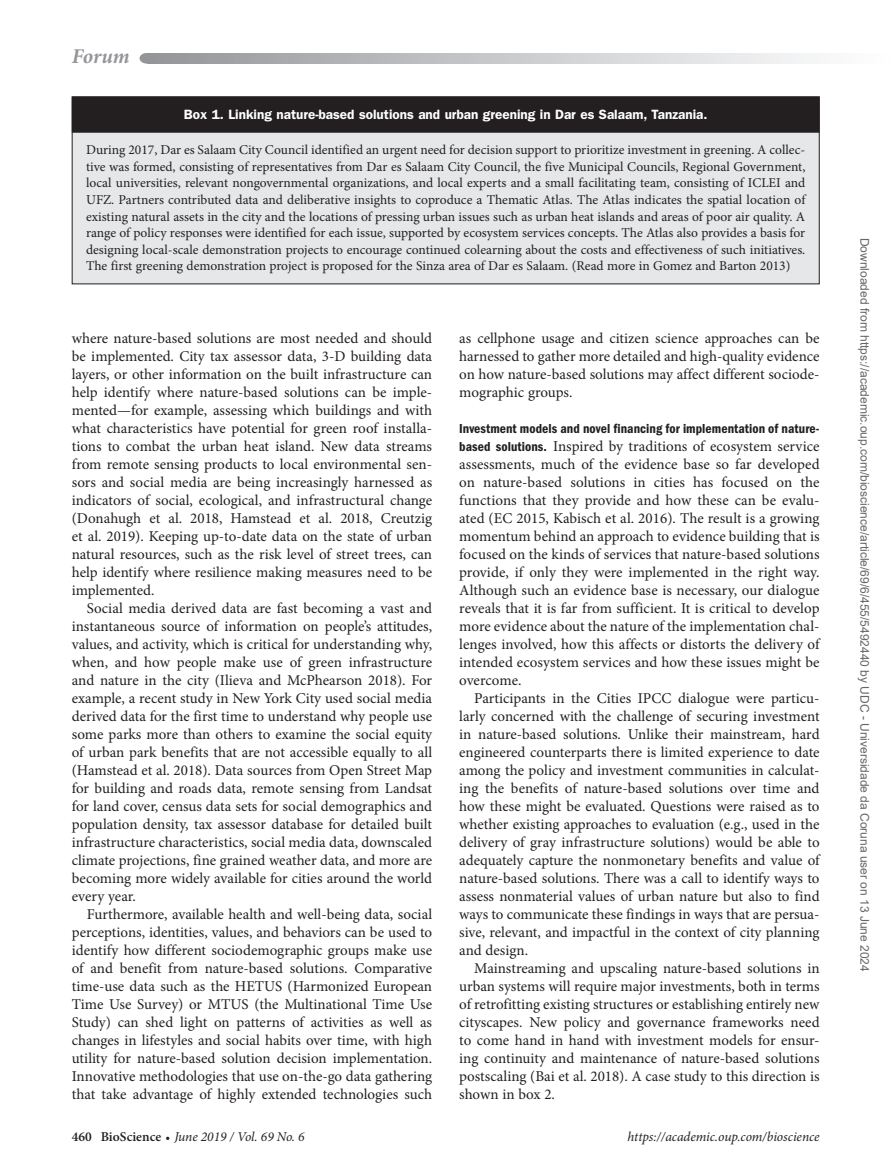
<style>
.page{position:relative;width:894px;height:1174px;background:#fff}
.page>*{position:absolute;margin:0;border:0;box-sizing:border-box;transform-origin:0 0}
.t1{font:italic 700 21px "Minion Pro";letter-spacing:-.005em;color:#939598}
.Para{font:15px/18px "Minion Pro";color:#231f20;text-align:justify}
.BoxParaFL{font:13.5px/16.5px "Minion Pro";color:#231f20;text-align:justify}
.BoxHead{font:600 13.5px "ITC Franklin Gothic Std";color:#fff}
.t2{font:italic 13.5px "Minion Pro";letter-spacing:-.005em;color:#231f20}
.t3{font:13.5px "ITC Franklin Gothic Std Dm Cd";letter-spacing:.005em;color:#231f20}
.t4{font:12px "Arial";color:#666}
.s1{font-family:"ITC Franklin Gothic Std Dm Cd";font-size:13.5px}
.s2{font-weight:600;font-style:normal}
.s3{font-weight:600;font-style:normal;font-size:12px}
</style>
<div class="page">
<svg style="left:149px;top:53px;width:663px;height:11px;background:#c5c6c8"></svg>
<div style="left:139px;top:53px;width:14px;height:11px;background:#939598;border-radius:50%"></div>
<div style="left:72px;top:97px;width:746px;height:187px;background:#e6e7e9"></div>
<div style="left:72px;top:97px;width:747px;height:36px;background:#231f20"></div>
<div style="left:72px;top:96px;width:747px;height:188px;border:1px solid #231f20"></div>
<h1 class="t1" style="left:72px;top:41px;width:59px">Forum</h1>
<p class="BoxHead" style="left:184px;top:107px;width:525px">Box 1. Linking nature-based solutions and urban greening in Dar es Salaam, Tanzania.</p>
<p class="BoxParaFL" style="left:86px;top:142px;width:720px">During 2017, Dar es Salaam City Council identified an urgent need for decision support to prioritize investment in greening. A collec&shy;tive was formed, consisting of representatives from Dar es Salaam City Council, the five Municipal Councils, Regional Government, local universities, relevant nongovernmental organizations, and local experts and a small facilitating team, consisting of ICLEI and UFZ. Partners contributed data and deliberative insights to coproduce a Thematic Atlas. The Atlas indicates the spatial location of existing natural assets in the city and the locations of pressing urban issues such as urban heat islands and areas of poor air quality. A range of policy responses were identified for each issue, supported by ecosystem services concepts. The Atlas also provides a basis for designing local-scale demonstration projects to encourage continued colearning about the costs and effectiveness of such initiatives.<br>The first greening demonstration project is proposed for the Sinza area of Dar es Salaam. (Read more in Gomez and Barton 2013)</p>
<p class="Para" style="left:72px;top:329px;width:362px">where nature-based solutions are most needed and should be implemented. City tax assessor data, 3-D building data layers, or other information on the built infrastructure can help identify where nature-based solutions can be imple&shy;mented—for example, assessing which buildings and with what characteristics have potential for green roof installa&shy;tions to combat the urban heat island. New data streams from remote sensing products to local environmental sen&shy;sors and social media are being increasingly harnessed as indicators of social, ecological, and infrastructural change (Donahugh et al. 2018, Hamstead et al. 2018, Creutzig et al. 2019). Keeping up-to-date data on the state of urban natural resources, such as the risk level of street trees, can help identify where resilience making measures need to be implemented.</p>
<p class="Para" style="left:72px;top:599px;width:362px;text-indent:15px">Social media derived data are fast becoming a vast and instantaneous source of information on people’s attitudes, values, and activity, which is critical for understanding why, when, and how people make use of green infrastructure and nature in the city (Ilieva and McPhearson 2018). For example, a recent study in New York City used social media derived data for the first time to understand why people use some parks more than others to examine the social equity of urban park benefits that are not accessible equally to all (Hamstead et al. 2018). Data sources from Open Street Map for building and roads data, remote sensing from Landsat for land cover, census data sets for social demographics and population density, tax assessor database for detailed built infrastructure characteristics, social media data, downscaled climate projections, fine grained weather data, and more are becoming more widely available for cities around the world every year.</p>
<p class="Para" style="left:72px;top:905px;width:362px;text-indent:15px">Furthermore, available health and well-being data, social perceptions, identities, values, and behaviors can be used to identify how different sociodemographic groups make use of and benefit from nature-based solutions. Comparative time-use data such as the HETUS (Harmonized European Time Use Survey) or MTUS (the Multinational Time Use Study) can shed light on patterns of activities as well as changes in lifestyles and social habits over time, with high utility for nature-based solution decision implementation.<br>Innovative methodologies that use on-the-go data gathering that take advantage of highly extended technologies such</p>
<p class="Para" style="left:459px;top:329px;width:362px">as cellphone usage and citizen science approaches can be harnessed to gather more detailed and high-quality evidence on how nature-based solutions may affect different sociode&shy;mographic groups.</p>
<h2 class="t3" style="left:459px;top:420px;width:361px">Investment models and novel financing for implementation of nature-</h2>
<h2 class="Para" style="left:459px;top:437px;width:362px"><span class="s1">based solutions.</span> Inspired by traditions of ecosystem service assessments, much of the evidence base so far developed on nature-based solutions in cities has focused on the functions that they provide and how these can be evalu&shy;ated (EC 2015, Kabisch et al. 2016). The result is a growing momentum behind an approach to evidence building that is focused on the kinds of services that nature-based solutions provide, if only they were implemented in the right way.<br>Although such an evidence base is necessary, our dialogue reveals that it is far from sufficient. It is critical to develop more evidence about the nature of the implementation chal&shy;lenges involved, how this affects or distorts the delivery of intended ecosystem services and how these issues might be overcome.</h2>
<p class="Para" style="left:459px;top:689px;width:362px;text-indent:15px">Participants in the Cities IPCC dialogue were particu&shy;larly concerned with the challenge of securing investment in nature-based solutions. Unlike their mainstream, hard engineered counterparts there is limited experience to date among the policy and investment communities in calculat&shy;ing the benefits of nature-based solutions over time and how these might be evaluated. Questions were raised as to whether existing approaches to evaluation (e.g., used in the delivery of gray infrastructure solutions) would be able to adequately capture the nonmonetary benefits and value of nature-based solutions. There was a call to identify ways to assess nonmaterial values of urban nature but also to find ways to communicate these findings in ways that are persua&shy;sive, relevant, and impactful in the context of city planning and design.</p>
<p class="Para" style="left:459px;top:959px;width:362px;text-indent:15px">Mainstreaming and upscaling nature-based solutions in urban systems will require major investments, both in terms of retrofitting existing structures or establishing entirely new cityscapes. New policy and governance frameworks need to come hand in hand with investment models for ensur&shy;ing continuity and maintenance of nature-based solutions postscaling (Bai et al. 2018). A case study to this direction is shown in box 2.</p>
<p class="t2" style="left:72px;top:1127px;width:234px"><span class="s2">460 BioScience</span> <span class="s3">•</span> June 2019 / Vol. 69 No. 6</p>
<p class="t2" style="left:627px;top:1127px;width:193px">https://academic.oup.com/bioscience</p>
<p class="t4" style="left:868px;top:237px;width:736px;rotate:90deg">Downloaded from https://academic.oup.com/bioscience/article/69/6/455/5492440 by UDC - Universidade da Coruna user on 13 June 2024</p>
</div>
